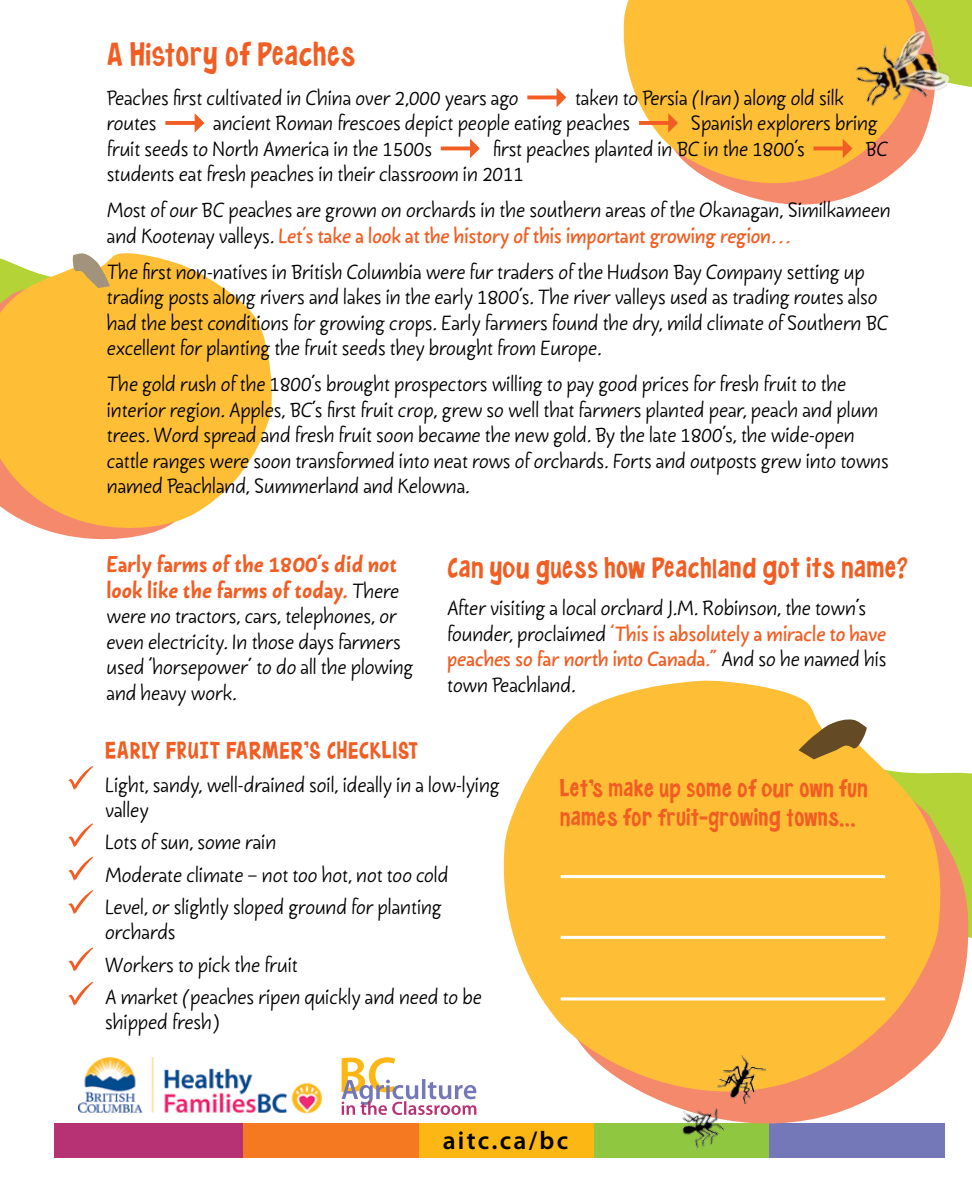
<style>
.page{position:relative;width:972px;height:1188px;background:#fff}
.page>*{position:absolute;margin:0;border:0;box-sizing:border-box;transform-origin:0 0}
.t1{font:34.5px "Muttonbird Fill";color:#f15d22}
.t2{font:30px "Muttonbird Fill";color:#f15d22}
.t3{font:25.5px/28.5px "Muttonbird Fill";color:#f15d22}
.t4{font:25.5px "Muttonbird Fill";letter-spacing:.02em;color:#f15d22}
.t5{font:600 25.5px "Myriad Pro";letter-spacing:.09em;color:#000}
.t6{font:600 22.5px/25.5px "Dereza";color:#f15d22}
.t7{font:300 21px/25.5px "Dereza";color:#000}
.s1{font-weight:400;color:#f15d22}
.s2{font-weight:300;font-size:21px;color:#000}
</style>
<div class="page">
<svg style="left:342px;top:1057px;width:134px;height:58px"></svg>
<div style="left:54px;top:1124px;width:190px;height:34px;background:#b73274"></div>
<div style="left:244px;top:1124px;width:175px;height:34px;background:#f47920"></div>
<div style="left:419px;top:1124px;width:175px;height:34px;background:#fdb714"></div>
<svg style="left:623px;top:0;width:287px;height:205px;fill:#febf36"></svg>
<svg style="left:594px;top:772px;width:378px;height:386px"></svg>
<svg style="left:500px;top:680px;width:447px;height:474px;fill:#febf36"></svg>
<svg style="left:799px;top:718px;width:69px;height:41px;background:#ac8947"></svg>
<svg style="left:0;top:258px;width:272px;height:282px;fill:#febf36"></svg>
<svg style="left:0;top:253px;width:161px;height:116px;background:#f6c349"></svg>
<img style="left:717px;top:1054px;width:48px;height:51px">
<img style="left:670px;top:1093px;width:62px;height:61px">
<img style="left:79px;top:1057px;width:243px;height:57px">
<hr style="left:561px;top:875px;width:324px;height:3px;background:#fff">
<hr style="left:561px;top:936px;width:324px;height:3px;background:#fff">
<hr style="left:561px;top:997px;width:324px;height:3px;background:#fff">
<svg style="left:68px;top:766px;width:25px;height:24px"></svg>
<svg style="left:68px;top:823px;width:25px;height:24px"></svg>
<svg style="left:68px;top:857px;width:25px;height:24px"></svg>
<svg style="left:68px;top:890px;width:25px;height:24px"></svg>
<svg style="left:68px;top:947px;width:25px;height:24px"></svg>
<svg style="left:68px;top:982px;width:25px;height:24px"></svg>
<svg style="left:639px;top:113px;width:39px;height:20px"></svg>
<svg style="left:773px;top:0;width:199px;height:158px;background:#ecbd53"></svg>
<h1 class="t1" style="left:107px;top:33px;width:250px">A History of Peaches</h1>
<p class="t7" style="left:107px;top:87px;width:413px">Peaches first cultivated in China over 2,000 years ago</p>
<p class="t7" style="left:575px;top:87px;width:271px">taken to Persia (Iran) along old silk</p>
<p class="t7" style="left:107px;top:112px;width:51px">routes</p>
<p class="t7" style="left:213px;top:112px;width:419px">ancient Roman frescoes depict people eating peaches</p>
<p class="t7" style="left:691px;top:112px;width:188px">Spanish explorers bring</p>
<p class="t7" style="left:107px;top:138px;width:327px">fruit seeds to North America in the 1500s</p>
<p class="t7" style="left:493px;top:138px;width:313px">first peaches planted in BC in the 1800’s</p>
<p class="t7" style="left:865px;top:138px;width:24px">BC</p>
<p class="t7" style="left:107px;top:158px;width:785px;line-height:36px">students eat fresh peaches in their classroom in 2011<br>Most of our BC peaches are grown on orchards in the southern areas of the Okanagan, Similkameen</p>
<p class="t7" style="left:107px;top:219px;width:759px;line-height:36px">and Kootenay valleys. <span class="s1">Let’s take a look at the history of this important growing region…<br></span>The first non-natives in British Columbia were fur traders of the Hudson Bay Company setting up</p>
<p class="t7" style="left:107px;top:286px;width:783px">trading posts along rivers and lakes in the early 1800’s. The river valleys used as trading routes also had the best conditions for growing crops. Early farmers found the dry, mild climate of Southern BC excellent for planting the fruit seeds they brought from Europe.</p>
<p class="t7" style="left:107px;top:373px;width:783px">The gold rush of the 1800’s brought prospectors willing to pay good prices for fresh fruit to the interior region. Apples, BC’s first fruit crop, grew so well that farmers planted pear, peach and plum trees. Word spread and fresh fruit soon became the new gold. By the late 1800’s, the wide-open cattle ranges were soon transformed into neat rows of orchards. Forts and outposts grew into towns named Peachland, Summerland and Kelowna.</p>
<p class="t6" style="left:106px;top:553px;width:294px">Early farms of the 1800’s did not look like the farms of today. <span class="s2">There</span></p>
<p class="t7" style="left:106px;top:605px;width:309px">were no tractors, cars, telephones, or even electricity. In those days farmers used ‘horsepower’ to do all the plowing and heavy work.</p>
<h2 class="t2" style="left:447px;top:549px;width:462px">Can you guess how Peachland got its name?</h2>
<p class="t7" style="left:447px;top:597px;width:441px">After visiting a local orchard J.M. Robinson, the town’s founder, proclaimed <span class="s1">‘This is absolutely a miracle to have peaches so far north into Canada.”</span> And so he named his town Peachland.</p>
<p class="t4" style="left:105px;top:735px;width:315px">EARLY FRUIT FARMER’S CHECKLIST</p>
<p class="t7" style="left:105px;top:773px;width:396px">Light, sandy, well-drained soil, ideally in a low-lying valley</p>
<p class="t7" style="left:105px;top:828px;width:345px;line-height:32.2px">Lots of sun, some rain<br>Moderate climate – not too hot, not too cold<br>Level, or slightly sloped ground for planting</p>
<p class="t7" style="left:105px;top:918px;width:378px;line-height:32.2px">orchards<br>Workers to pick the fruit<br>A market (peaches ripen quickly and need to be</p>
<p class="t7" style="left:105px;top:1011px;width:116px">shipped fresh)</p>
<p class="t3" style="left:560px;top:774px;width:310px">Let’s make up some of our own fun names for fruit-growing towns…</p>
<p class="t5" style="left:443px;top:1124px;width:127px">aitc.ca/bc</p>
</div>
